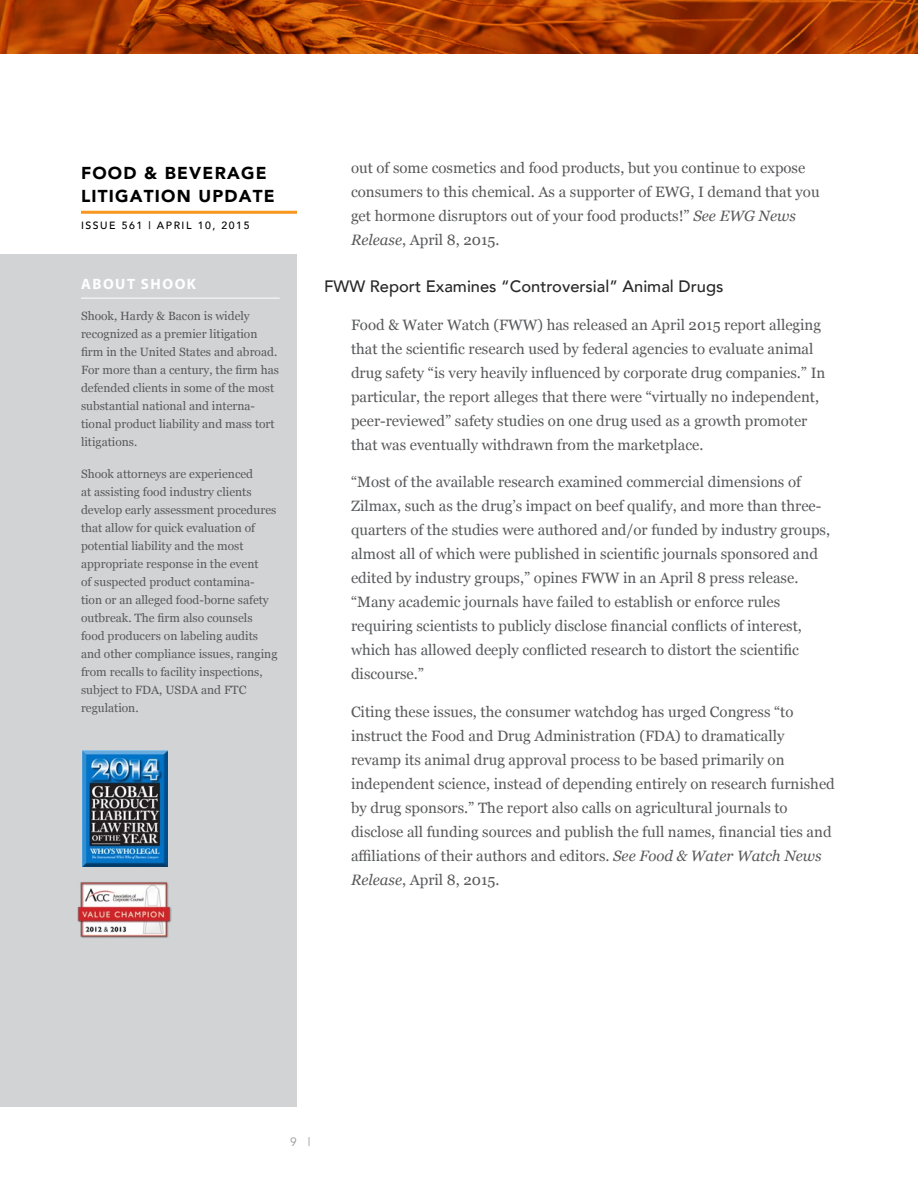
<style>
.page{position:relative;width:918px;height:1188px;background:#fff}
.page>*{position:absolute;margin:0;border:0;box-sizing:border-box;transform-origin:0 0}
.t1{font:900 17.25px/22.5px "Avenir";letter-spacing:.07em;color:#000}
.t2{font:500 16.5px "Avenir";color:#292829}
.t3{font:15px/24px "Georgia";color:#58595b}
.t4{font:700 15px "Myriad Pro";letter-spacing:.1em;color:#fff}
.t5{font:12px/18px "Georgia";color:#58595b}
.t6{font:12px "Avenir";color:#939598}
.t7{font:500 10.5px "Avenir";letter-spacing:.15em;color:#000}
.s1{font-style:italic}
</style>
<div class="page">
<hr style="left:81px;top:211px;width:216px;height:3px;background:#f8971d">
<svg style="left:0;top:0;width:918px;height:54px;background:#a83c02"></svg>
<div style="left:0;top:255px;width:297px;height:852px;background:#d1d3d4"></div>
<hr style="left:81px;top:298px;width:199px;height:1px;background:#fff">
<img style="left:82px;top:750px;width:85px;height:117px">
<img style="left:77px;top:882px;width:95px;height:56px">
<p class="t1" style="left:81px;top:162px;width:187px">FOOD &amp; BEVERAGE<br>LITIGATION UPDATE</p>
<p class="t7" style="left:81px;top:216px;width:170px">Issue 561 | APRIL 10, 2015</p>
<p class="t4" style="left:81px;top:274px;width:116px">ABOUT SHOOK</p>
<p class="t5" style="left:81px;top:307px;width:199px">Shook, Hardy &amp; Bacon is widely recognized as a premier litigation firm in the United States and abroad.<br>For more than a century, the firm has defended clients in some of the most substantial national and interna&shy;tional product liability and mass tort litigations.</p>
<p class="t5" style="left:81px;top:464px;width:198px">Shook attorneys are experienced<br>at assisting food industry clients develop early assessment procedures that allow for quick evaluation of potential liability and the most appropriate response in the event<br>of suspected product contamina&shy;tion or an alleged food-borne safety outbreak. The firm also counsels food producers on labeling audits and other compliance issues, ranging from recalls to facility inspections, subject to FDA, USDA and FTC regulation.</p>
<p class="t3" style="left:351px;top:156px;width:470px">out of some cosmetics and food products, but you continue to expose consumers to this chemical. As a supporter of EWG, I demand that you get hormone disruptors out of your food products!” <span class="s1">See EWG News Release</span>, April 8, 2015.</p>
<p class="t2" style="left:324px;top:272px;width:401px">FWW Report Examines “Controversial” Animal Drugs</p>
<p class="t3" style="left:351px;top:312px;width:476px">Food &amp; Water Watch (FWW) has released an April 2015 report alleging that the scientific research used by federal agencies to evaluate animal drug safety “is very heavily influenced by corporate drug companies.” In particular, the report alleges that there were “virtually no independent, peer-reviewed” safety studies on one drug used as a growth promoter that was eventually withdrawn from the marketplace.</p>
<p class="t3" style="left:351px;top:469px;width:481px">“Most of the available research examined commercial dimensions of Zilmax, such as the drug’s impact on beef qualify, and more than three&shy;quarters of the studies were authored and/or funded by industry groups, almost all of which were published in scientific journals sponsored and edited by industry groups,” opines FWW in an April 8 press release. “Many academic journals have failed to establish or enforce rules requiring scientists to publicly disclose financial conflicts of interest, which has allowed deeply conflicted research to distort the scientific discourse.”</p>
<p class="t3" style="left:351px;top:699px;width:485px">Citing these issues, the consumer watchdog has urged Congress “to instruct the Food and Drug Administration (FDA) to dramatically revamp its animal drug approval process to be based primarily on independent science, instead of depending entirely on research furnished by drug sponsors.” The report also calls on agricultural journals to disclose all funding sources and publish the full names, financial ties and affiliations of their authors and editors. <span class="s1">See Food &amp; Water Watch News Release</span>, April 8, 2015.</p>
<p class="t6" style="left:290px;top:1135px;width:22px">9 |</p>
</div>
